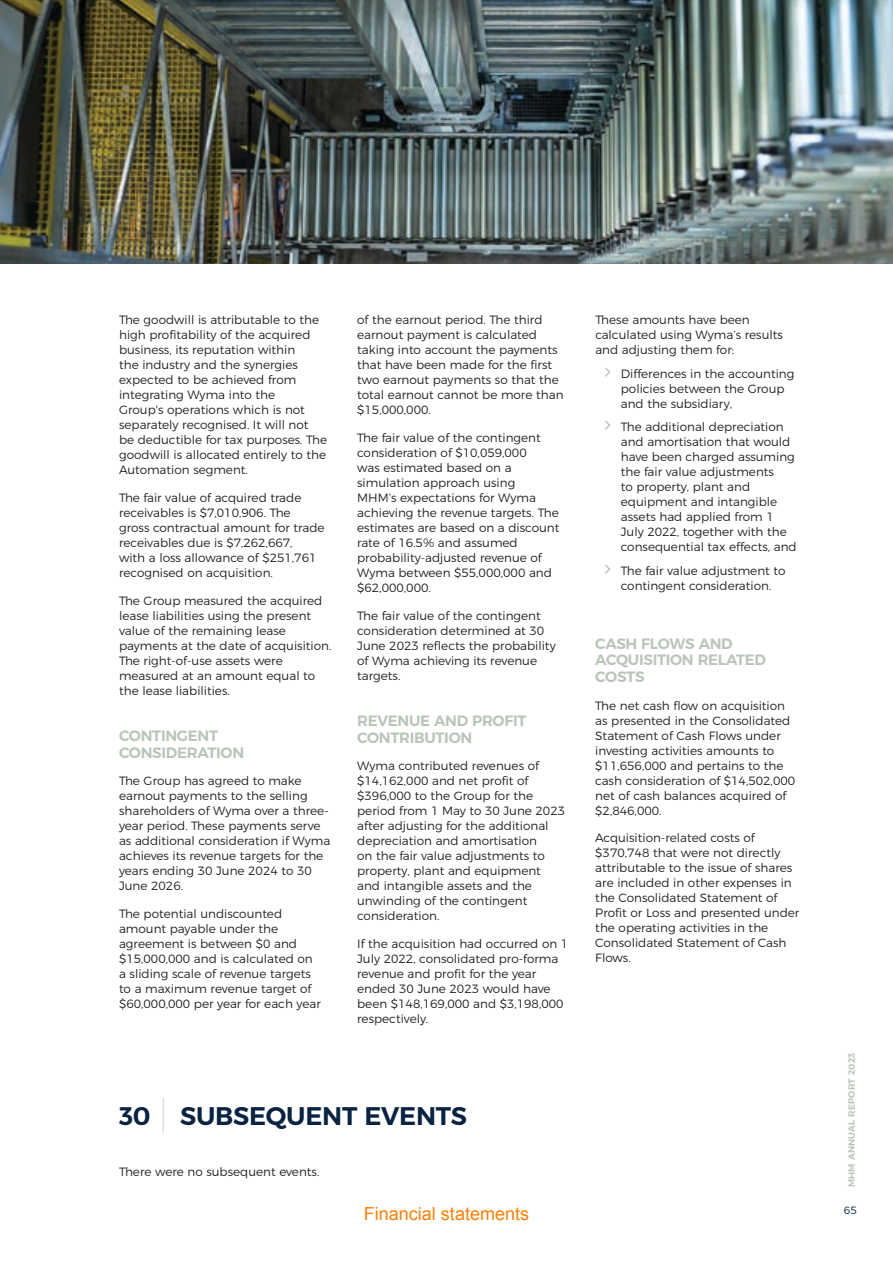
<style>
.page{position:relative;width:893px;height:1263px;background:#fff}
.page>*{position:absolute;margin:0;border:0;box-sizing:border-box;transform-origin:0 0}
.Heading_4{font:600 25.5px "Montserrat";letter-spacing:-.01em;color:#092340}
.t1{font:18px "Arial";color:#fc8008}
.Heading_3{font:600 15px/16.5px "Montserrat";letter-spacing:-.02em;color:#bac5ba}
.Body_Text{font:300 12px/15px "Montserrat";color:#231f20}
.t2{font:300 10.5px "Montserrat";color:#092340}
.t3{font:600 9px "Montserrat";letter-spacing:.02em;color:#bac5ba}
</style>
<div class="page">
<hr style="left:162px;top:1097px;width:2px;height:35px;background:#e0e4df">
<img style="left:0;top:0;width:893px;height:264px">
<p class="Body_Text" style="left:119px;top:311px;width:210px">The goodwill is attributable to the high profitability of the acquired business, its reputation within<br>the industry and the synergies expected to be achieved from integrating Wyma into the<br>Group's operations which is not separately recognised. It will not<br>be deductible for tax purposes. The goodwill is allocated entirely to the<br>Automation segment.</p>
<p class="Body_Text" style="left:119px;top:489px;width:207px">The fair value of acquired trade receivables is $7,010,906. The<br>gross contractual amount for trade receivables due is $7,262,667,<br>with a loss allowance of $251,761 recognised on acquisition.</p>
<p class="Body_Text" style="left:119px;top:592px;width:214px">The Group measured the acquired lease liabilities using the present value of the remaining lease payments at the date of acquisition.<br>The right-of-use assets were measured at an amount equal to the lease liabilities.</p>
<p class="Heading_3" style="left:119px;top:726px;width:127px">CONTINGENT<br>CONSIDERATION</p>
<p class="Body_Text" style="left:119px;top:772px;width:213px">The Group has agreed to make earnout payments to the selling shareholders of Wyma over a three&shy;year period. These payments serve as additional consideration if Wyma achieves its revenue targets for the years ending 30 June 2024 to 30<br>June 2026.</p>
<p class="Body_Text" style="left:119px;top:905px;width:203px">The potential undiscounted amount payable under the agreement is between $0 and $15,000,000 and is calculated on a sliding scale of revenue targets to a maximum revenue target of $60,000,000 per year for each year</p>
<p class="Body_Text" style="left:357px;top:311px;width:208px">of the earnout period. The third earnout payment is calculated taking into account the payments that have been made for the first two earnout payments so that the total earnout cannot be more than $15,000,000.</p>
<p class="Body_Text" style="left:357px;top:429px;width:204px">The fair value of the contingent consideration of $10,059,000<br>was estimated based on a simulation approach using<br>MHM’s expectations for Wyma achieving the revenue targets. The estimates are based on a discount rate of 16.5% and assumed probability-adjusted revenue of<br>Wyma between $55,000,000 and $62,000,000.</p>
<p class="Body_Text" style="left:357px;top:607px;width:200px">The fair value of the contingent consideration determined at 30<br>June 2023 reflects the probability of Wyma achieving its revenue targets.</p>
<p class="Heading_3" style="left:357px;top:711px;width:171px">REVENUE AND PROFIT<br>CONTRIBUTION</p>
<p class="Body_Text" style="left:357px;top:757px;width:209px">Wyma contributed revenues of $14,162,000 and net profit of $396,000 to the Group for the period from 1 May to 30 June 2023 after adjusting for the additional depreciation and amortisation<br>on the fair value adjustments to property, plant and equipment and intangible assets and the unwinding of the contingent consideration.</p>
<p class="Body_Text" style="left:357px;top:935px;width:213px">If the acquisition had occurred on 1<br>July 2022, consolidated pro-forma revenue and profit for the year ended 30 June 2023 would have been $148,169,000 and $3,198,000 respectively.</p>
<p class="Body_Text" style="left:595px;top:311px;width:189px">These amounts have been calculated using Wyma’s results and adjusting them for:</p>
<p class="Body_Text" style="left:621px;top:365px;width:175px">Differences in the accounting policies between the Group and the subsidiary,</p>
<p class="Body_Text" style="left:621px;top:418px;width:177px">The additional depreciation and amortisation that would have been charged assuming the fair value adjustments<br>to property, plant and equipment and intangible assets had applied from 1<br>July 2022, together with the consequential tax effects, and</p>
<p class="Body_Text" style="left:621px;top:562px;width:166px">The fair value adjustment to contingent consideration.</p>
<p class="Heading_3" style="left:595px;top:634px;width:172px">CASH FLOWS AND<br>ACQUISITION RELATED<br>COSTS</p>
<p class="Body_Text" style="left:595px;top:697px;width:201px">The net cash flow on acquisition as presented in the Consolidated<br>Statement of Cash Flows under investing activities amounts to $11,656,000 and pertains to the cash consideration of $14,502,000 net of cash balances acquired of $2,846,000.</p>
<p class="Body_Text" style="left:595px;top:829px;width:206px">Acquisition-related costs of $370,748 that were not directly attributable to the issue of shares are included in other expenses in the Consolidated Statement of<br>Profit or Loss and presented under the operating activities in the<br>Consolidated Statement of Cash<br>Flows.</p>
<p class="Heading_4" style="left:119px;top:1095px;width:350px">30 SUBSEQUENT EVENTS</p>
<p class="Body_Text" style="left:119px;top:1163px;width:202px">There were no subsequent events.</p>
<p class="t3" style="left:844px;top:1187px;width:136px;rotate:-90deg">MHM ANNUAL REPORT 2023</p>
<h2 class="t1" style="left:364px;top:1201px;width:167px">Financial statements</h2>
<p class="t2" style="left:844px;top:1202px;width:14px">65</p>
</div>
